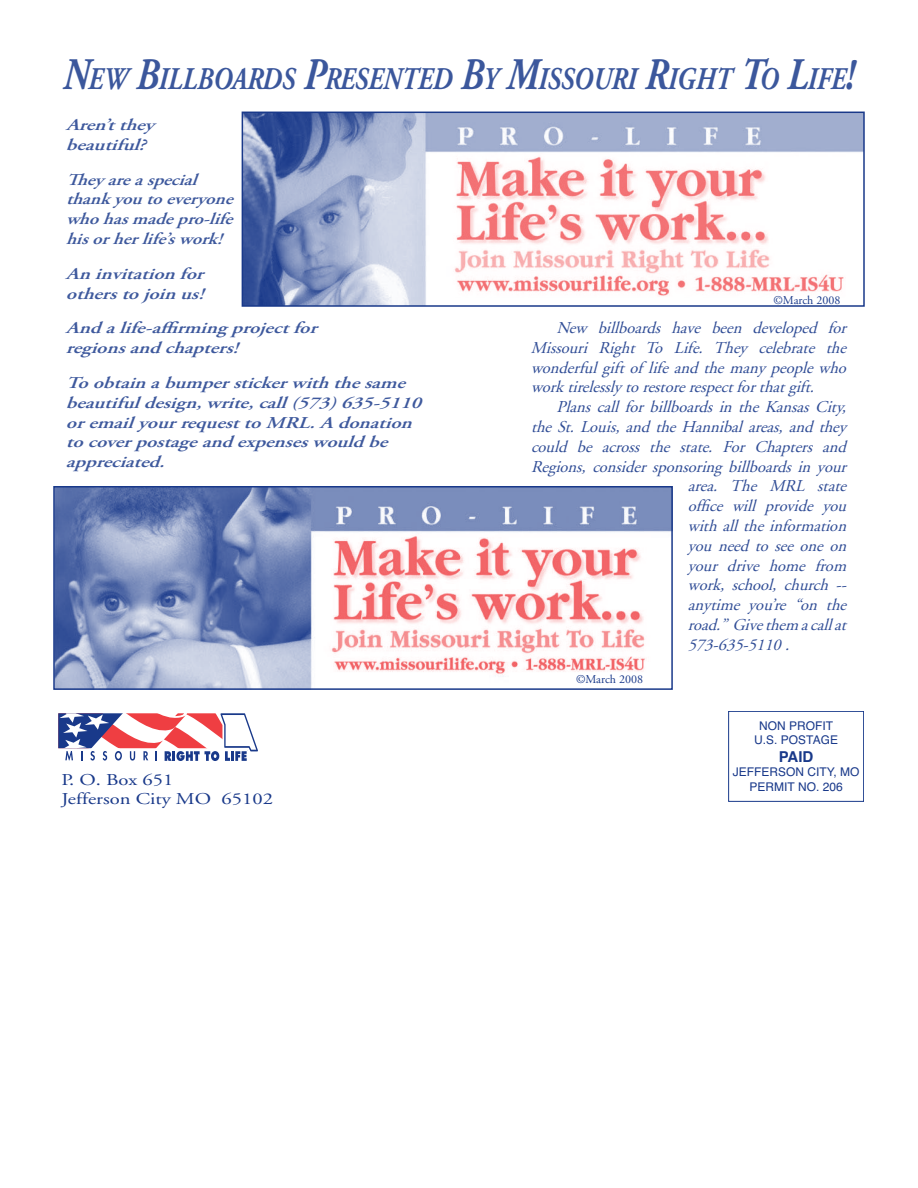
<style>
.page{position:relative;width:918px;height:1188px;background:#fff}
.page>*{position:absolute;margin:0;border:0;box-sizing:border-box;transform-origin:0 0}
.t1{font:italic 700 31.5px "Adobe Garamond Pro";color:#3b579c;scale:.8 1}
.t2{font:italic 16.5px/19.8px "Adobe Garamond";color:#304d96;text-align:justify}
.t3{font:italic 600 16.5px/19.8px "Adobe Garamond Pro";color:#3e599d;scale:1.25 1}
.t4{font:italic 600 16.5px/19.8px "Adobe Garamond Pro";color:#3e599d;scale:1.15 1}
.t5{font:16.5px/19.8px "Adobe Garamond";color:#19398a;scale:1.25 1}
.t6{font:700 15px "Helvetica";color:#19398a}
.t7{font:12px/14.4px "Helvetica";color:#19398a;text-align:center}
.t8{font:12px "Adobe Garamond";color:#19398a}
.s1{font-size:45px}
</style>
<div class="page">
<img style="left:56px;top:489px;width:614px;height:198px">
<div style="left:53px;top:486px;width:620px;height:204px;border:2px solid #19398a"></div>
<img style="left:245px;top:115px;width:617px;height:189px">
<div style="left:242px;top:112px;width:623px;height:195px;border:2px solid #19398a"></div>
<svg style="left:58px;top:713px;width:200px;height:48px"></svg>
<div style="left:728px;top:711px;width:136px;height:91px;border:1px solid #19398a"></div>
<img style="left:324px;top:534px;width:327px;height:140px">
<img style="left:450px;top:153px;width:396px;height:144px">
<h1 class="t1" style="left:63px;top:61px;width:991px"><span class="s1">N</span>EW <span class="s1">B</span>ILLBOARDS <span class="s1">P</span>RESENTED <span class="s1">B</span>Y <span class="s1">M</span>ISSOURI <span class="s1">R</span>IGHT <span class="s1">T</span>O <span class="s1">L</span>IFE<span class="s1">!</span></h1>
<p class="t3" style="left:66px;top:115px;width:72px">Aren’tthey beautiful?</p>
<p class="t4" style="left:66px;top:170px;width:152px">They areaspecial thankyoutoeveryone whohasmadepro-life hisorherlife’swork!</p>
<p class="t3" style="left:66px;top:264px;width:117px">Aninvitationfor otherstojoinus!</p>
<p class="t3" style="left:66px;top:319px;width:208px">Andalife-affirmingprojectfor regionsandchapters!</p>
<p class="t3" style="left:66px;top:373px;width:291px">Toobtainabumperstickerwiththesame beautifuldesign,write,call(573)635-5110 oremailyourrequesttoMRL.Adonation tocoverpostageandexpenseswouldbe appreciated.</p>
<p class="t5" style="left:62px;top:770px;width:171px">P. O. Box 651<br>Jefferson City MO 65102</p>
<p class="t8" style="left:773px;top:293px;width:69px">©March 2008</p>
<p class="t2" style="left:531px;top:318px;width:321px;text-indent:26px">New billboards have been developed for Missouri Right To Life. They celebrate the wonderfulgiftof lifeandthemany peoplewho worktirelessly torestorerespectforthatgift.</p>
<p class="t2" style="left:557px;top:398px;width:296px">Plans call for billboards in the Kansas City,</p>
<p class="t2" style="left:531px;top:417px;width:317px">the St. Louis, and the Hannibal areas, and they</p>
<p class="t2" style="left:531px;top:437px;width:321px">could be across the state. For Chapters and</p>
<p class="t2" style="left:531px;top:457px;width:321px">Regions, consider sponsoring billboards in your</p>
<p class="t2" style="left:688px;top:477px;width:165px">area. The MRL state</p>
<p class="t2" style="left:688px;top:497px;width:165px">office will provide you</p>
<p class="t2" style="left:688px;top:516px;width:165px">withalltheinformation</p>
<p class="t2" style="left:688px;top:536px;width:165px">you need to see one on</p>
<p class="t2" style="left:688px;top:556px;width:165px">your drive home from</p>
<p class="t2" style="left:688px;top:576px;width:165px">work, school, church --</p>
<p class="t2" style="left:688px;top:596px;width:165px">anytime you’re “on the</p>
<p class="t2" style="left:688px;top:615px;width:165px">road.”Givethem acallat</p>
<p class="t2" style="left:688px;top:635px;width:108px">573-635-5110.</p>
<p class="t8" style="left:576px;top:673px;width:69px">©March 2008</p>
<p class="t7" style="left:754px;top:719px;width:85px">NON PROFIT<br>U.S. POSTAGE</p>
<p class="t6" style="left:779px;top:746px;width:36px">PAID</p>
<p class="t7" style="left:733px;top:766px;width:128px">JEFFERSON CITY, MO<br>PERMIT NO. 206</p>
</div>
